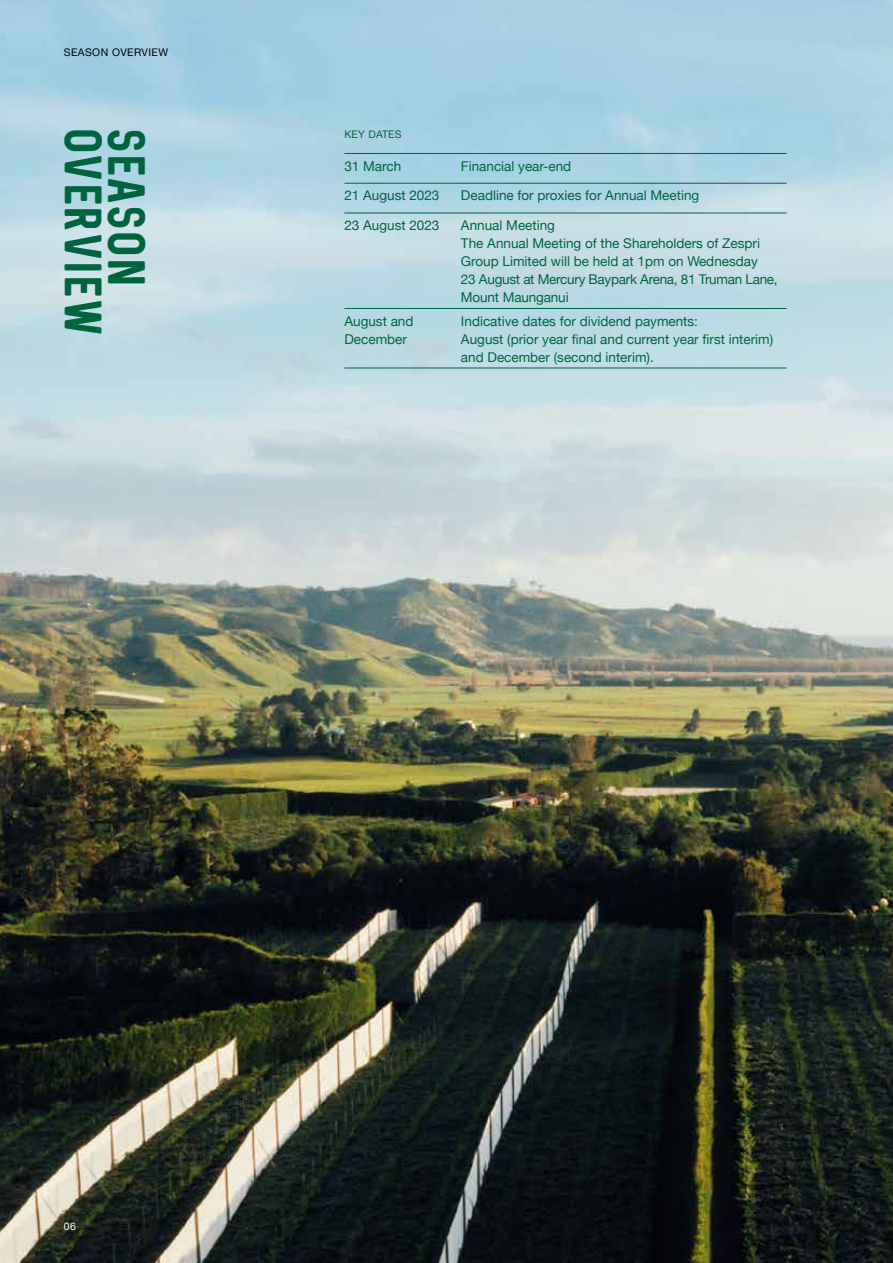
<style>
.page{position:relative;width:893px;height:1263px;background:#fff}
.page>*{position:absolute;margin:0;border:0;box-sizing:border-box;transform-origin:0 0}
.t1{font:42px "Sequel Neue";letter-spacing:.03em;color:#00653e;scale:.95 1}
.t2{font:13.5px/18px "Helvetica Neue";color:#00653e}
.t3{font:10.5px "Helvetica Neue";letter-spacing:.04em;color:#000}
.t4{font:10.5px "Helvetica Neue";letter-spacing:.02em;color:#00653e}
.t5{font:10.5px "Helvetica Neue";color:#fff}
.s1{color:#000}
</style>
<div class="page">
<img style="left:0;top:0;width:893px;height:1263px">
<hr style="left:344px;top:153px;width:111px;height:1px;background:#00653e">
<hr style="left:455px;top:153px;width:332px;height:1px;background:#00653e">
<hr style="left:344px;top:183px;width:111px;height:1px;background:#00653e">
<hr style="left:455px;top:183px;width:332px;height:1px;background:#00653e">
<hr style="left:344px;top:213px;width:111px;height:1px;background:#00653e">
<hr style="left:455px;top:213px;width:332px;height:1px;background:#00653e">
<hr style="left:344px;top:308px;width:111px;height:1px;background:#00653e">
<hr style="left:455px;top:308px;width:332px;height:1px;background:#00653e">
<hr style="left:344px;top:368px;width:111px;height:1px;background:#00653e">
<hr style="left:455px;top:368px;width:332px;height:1px;background:#00653e">
<p class="t3" style="left:64px;top:45px;width:106px">SEASON OVERVIEW</p>
<h1 class="t1" style="left:112px;top:128px;width:220px;rotate:90deg">Overview</h1>
<h1 class="t1" style="left:155px;top:128px;width:169px;rotate:90deg">Season</h1>
<p class="t4" style="left:344px;top:126px;width:59px">KEY DATES</p>
<p class="t2" style="left:344px;top:158px;width:58px">31 March</p>
<p class="t2" style="left:461px;top:158px;width:112px">Financial year-end</p>
<p class="t2" style="left:344px;top:187px;width:97px">21 August 2023</p>
<p class="t2" style="left:461px;top:187px;width:240px">Deadline for proxies for Annual Meeting</p>
<p class="t2" style="left:344px;top:217px;width:97px">23 August 2023</p>
<p class="t2" style="left:461px;top:217px;width:318px">Annual Meeting<br>The Annual Meeting of the Shareholders of Zespri Group Limited will be held at 1pm on Wednesday<br>23 August at Mercury Baypark Arena, 81 Truman Lane, Mount Maunganui</p>
<p class="t2" style="left:344px;top:313px;width:71px">August and<br>December</p>
<p class="t2" style="left:461px;top:313px;width:314px">Indicative dates for dividend payments:<br>August (prior year final and current year first interim) and December (second interim).</p>
<p class="t5" style="left:64px;top:1219px;width:17px">06<span class="s1">.</span></p>
</div>
